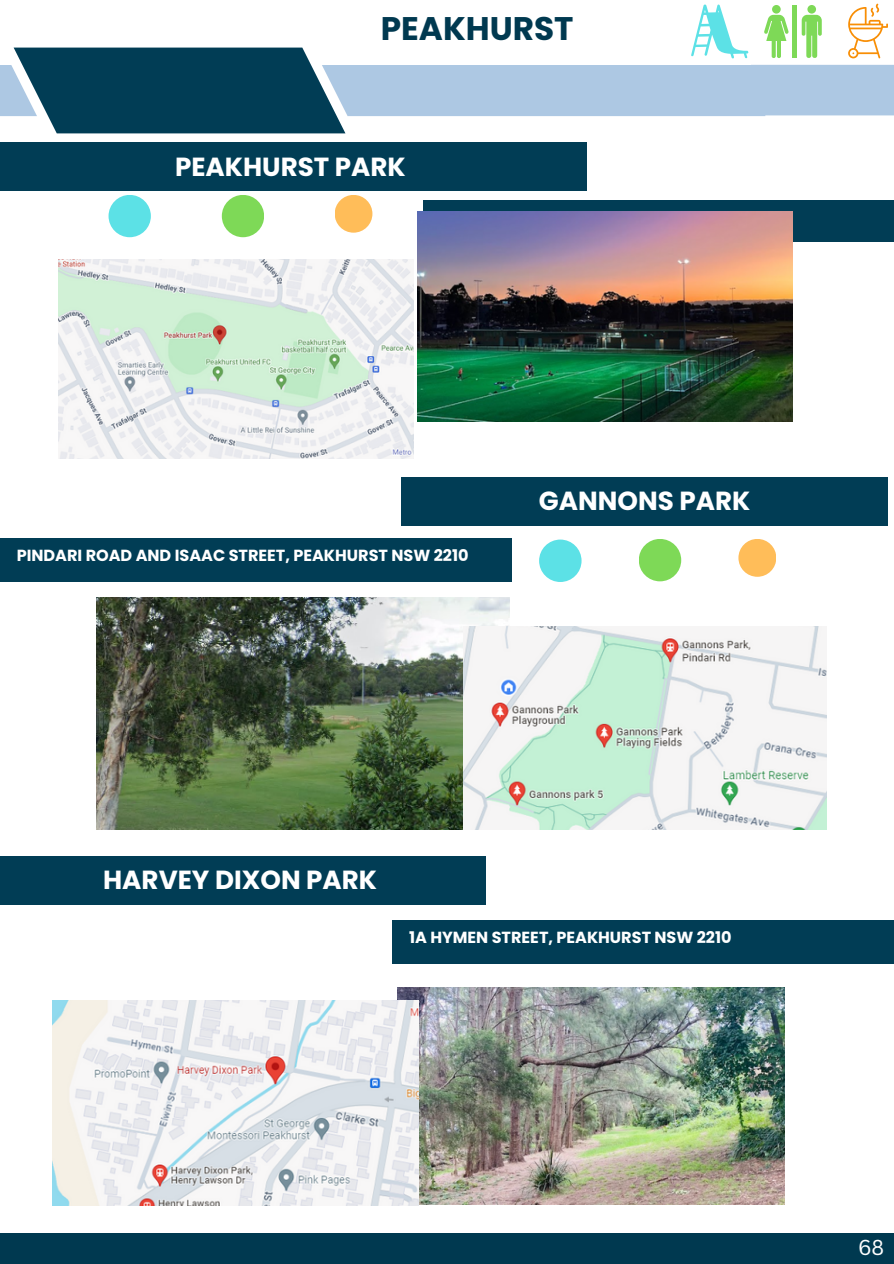
<style>
.page{position:relative;width:894px;height:1264px;background:#fff}
.page>*{position:absolute;margin:0;border:0;box-sizing:border-box;transform-origin:0 0}
.t1{font:700 32.7px "Poppins";color:#003950}
.t2{font:700 26.1px "Poppins";color:#fff}
.t3{font:21px "Canva Sans";color:#fff}
.t4{font:700 16.05px "Poppins";color:#fff}
</style>
<div class="page">
<div style="left:0;top:143px;width:586px;height:48px;background:#013d55"></div>
<img style="left:397px;top:987px;width:386px;height:217px">
<div style="left:401px;top:477px;width:486px;height:48px;background:#013d55"></div>
<div style="left:0;top:539px;width:511px;height:43px;background:#013d55"></div>
<div style="left:0;top:856px;width:486px;height:48px;background:#013d55"></div>
<div style="left:392px;top:920px;width:501px;height:43px;background:#013d55"></div>
<div style="left:423px;top:200px;width:470px;height:42px;background:#013d55"></div>
<div style="left:539px;top:539px;width:42px;height:43px;background:#5ce1e6;border-radius:50%"></div>
<div style="left:638px;top:539px;width:43px;height:42px;background:#7ed957;border-radius:50%"></div>
<div style="left:738px;top:539px;width:38px;height:38px;background:#ffbd59;border-radius:50%"></div>
<div style="left:108px;top:195px;width:43px;height:42px;background:#5ce1e6;border-radius:50%"></div>
<div style="left:222px;top:195px;width:42px;height:42px;background:#7ed957;border-radius:50%"></div>
<div style="left:334px;top:195px;width:38px;height:38px;background:#ffbd59;border-radius:50%"></div>
<svg style="left:0;top:4px;width:893px;height:129px"></svg>
<img style="left:417px;top:211px;width:374px;height:211px">
<img style="left:58px;top:259px;width:355px;height:200px">
<img style="left:96px;top:597px;width:413px;height:232px">
<img style="left:463px;top:626px;width:362px;height:203px">
<img style="left:53px;top:1000px;width:365px;height:205px">
<div style="left:0;top:1233px;width:893px;height:30px;background:#003950"></div>
<p class="t1" style="left:381px;top:6px;width:194px">PEAKHURST</p>
<p class="t2" style="left:175px;top:148px;width:232px">PEAKHURST PARK</p>
<p class="t4" style="left:17px;top:544px;width:453px">PINDARI ROAD AND ISAAC STREET, PEAKHURST NSW 2210</p>
<p class="t2" style="left:538px;top:482px;width:213px">GANNONS PARK</p>
<p class="t2" style="left:103px;top:861px;width:275px">HARVEY DIXON PARK</p>
<h1 class="t4" style="left:409px;top:926px;width:324px">1A HYMEN STREET, PEAKHURST NSW 2210</h1>
<p class="t3" style="left:857px;top:1232px;width:28px">68</p>
</div>
